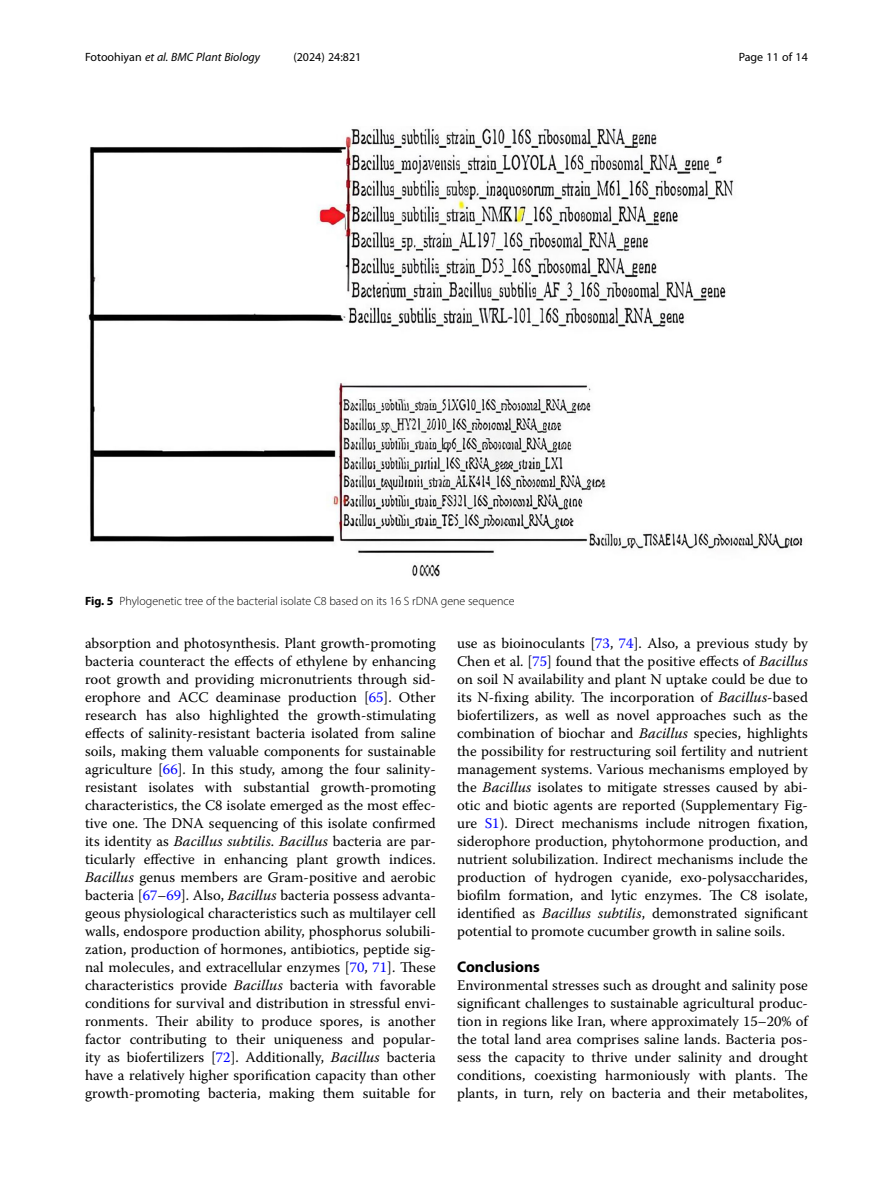
<style>
.page{position:relative;width:893px;height:1191px;background:#fff}
.page>*{position:absolute;margin:0;border:0;box-sizing:border-box;transform-origin:0 0}
.Head_1{font:700 15.45px "Myriad Pro";color:#000}
.Body_Text_Indent{font:14.7px/18px "Warnock Pro";color:#000;text-align:justify}
.Body_Text{font:14.7px/18px "Warnock Pro";color:#000;text-align:justify}
.Figure_Caption{font:300 12px "Myriad Pro";color:#000}
.t1{font:italic 12px "Myriad Pro";color:#000}
.t2{font:12px "Myriad Pro";color:#000}
.s1{font-style:normal}
.s2{font-weight:700}
.s3{color:#00f}
.s4{font-style:italic}
</style>
<div class="page">
<img style="left:88px;top:128px;width:715px;height:449px">
<p class="t1" style="left:85px;top:50px;width:177px"><span class="s1">Fotoohiyan</span> et al. BMC Plant Biology</p>
<p class="t2" style="left:293px;top:50px;width:70px">(2024) 24:821</p>
<p class="t2" style="left:739px;top:50px;width:71px">Page 11 of 14</p>
<p class="Figure_Caption" style="left:85px;top:594px;width:431px"><span class="s2">Fig. 5</span> Phylogenetic tree of the bacterial isolate C8 based on its 16 S rDNA gene sequence</p>
<p class="Body_Text_Indent" style="left:85px;top:634px;width:352px">absorption and photosynthesis. Plant growth-promoting bacteria counteract the effects of ethylene by enhancing root growth and providing micronutrients through sid&shy;erophore and ACC deaminase production [<span class="s3">65</span>]. Other research has also highlighted the growth-stimulating effects of salinity-resistant bacteria isolated from saline soils, making them valuable components for sustainable agriculture [<span class="s3">66</span>]. In this study, among the four salinity&shy;resistant isolates with substantial growth-promoting characteristics, the C8 isolate emerged as the most effec&shy;tive one. The DNA sequencing of this isolate confirmed its identity as <span class="s4">Bacillus subtilis</span>. <span class="s4">Bacillus</span> bacteria are par&shy;ticularly effective in enhancing plant growth indices.<br><span class="s4">Bacillus</span> genus members are Gram-positive and aerobic bacteria [<span class="s3">67</span>–<span class="s3">69</span>]. Also, <span class="s4">Bacillus</span> bacteria possess advanta&shy;geous physiological characteristics such as multilayer cell walls, endospore production ability, phosphorus solubili&shy;zation, production of hormones, antibiotics, peptide sig&shy;nal molecules, and extracellular enzymes [<span class="s3">70</span>, <span class="s3">71</span>]. These characteristics provide <span class="s4">Bacillus</span> bacteria with favorable conditions for survival and distribution in stressful envi&shy;ronments. Their ability to produce spores, is another factor contributing to their uniqueness and popular&shy;ity as biofertilizers [<span class="s3">72</span>]. Additionally, <span class="s4">Bacillus</span> bacteria have a relatively higher sporification capacity than other growth-promoting bacteria, making them suitable for</p>
<p class="Body_Text_Indent" style="left:457px;top:634px;width:352px">use as bioinoculants [<span class="s3">73</span>, <span class="s3">74</span>]. Also, a previous study by Chen et al. [<span class="s3">75</span>] found that the positive effects of <span class="s4">Bacillus </span>on soil N availability and plant N uptake could be due to its N-fixing ability. The incorporation of <span class="s4">Bacillus</span>-based biofertilizers, as well as novel approaches such as the combination of biochar and <span class="s4">Bacillus</span> species, highlights the possibility for restructuring soil fertility and nutrient management systems. Various mechanisms employed by the <span class="s4">Bacillus</span> isolates to mitigate stresses caused by abi&shy;otic and biotic agents are reported (Supplementary Fig&shy;ure <span class="s3">S1</span>). Direct mechanisms include nitrogen fixation, siderophore production, phytohormone production, and nutrient solubilization. Indirect mechanisms include the production of hydrogen cyanide, exo-polysaccharides, biofilm formation, and lytic enzymes. The C8 isolate, identified as <span class="s4">Bacillus subtilis</span>, demonstrated significant potential to promote cucumber growth in saline soils.</p>
<p class="Head_1" style="left:457px;top:957px;width:84px">Conclusions</p>
<p class="Body_Text" style="left:457px;top:976px;width:352px">Environmental stresses such as drought and salinity pose significant challenges to sustainable agricultural produc&shy;tion in regions like Iran, where approximately 15–20% of the total land area comprises saline lands. Bacteria pos&shy;sess the capacity to thrive under salinity and drought conditions, coexisting harmoniously with plants. The plants, in turn, rely on bacteria and their metabolites,</p>
</div>
